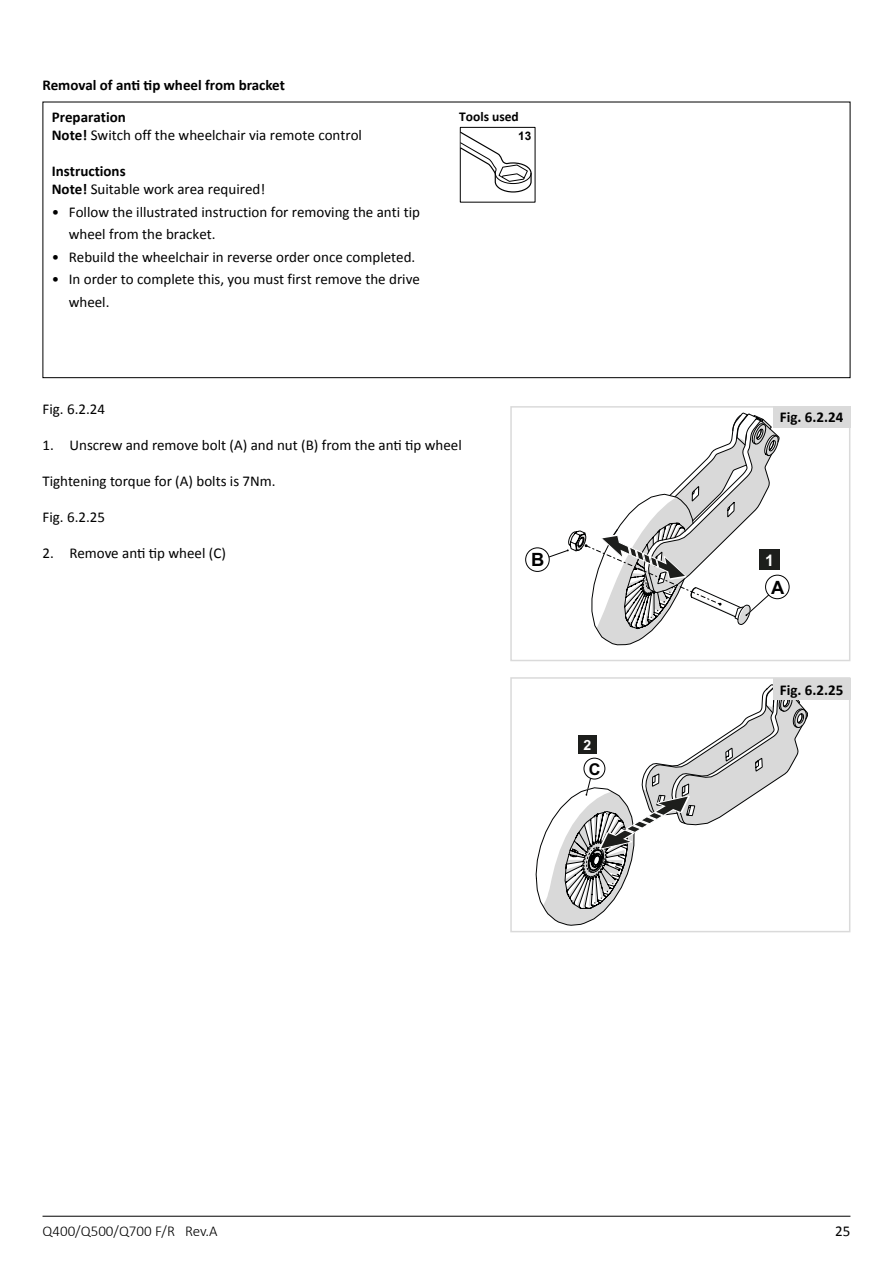
<style>
.page{position:relative;width:893px;height:1263px;background:#fff}
.page>*{position:absolute;margin:0;border:0;box-sizing:border-box;transform-origin:0 0}
.t1{font:700 18.3px "Arial";color:#000}
.t2{font:700 16.2px "Arial";color:#000}
.t3{font:700 15.9px "Arial";color:#fff}
.Text_SM{font:15px/22.5px "Calibri";color:#000}
.BODY_TEXT{font:15px "Calibri";color:#000}
.EN_Sub-heading_wo_nu{font:700 15px "Calibri";color:#000}
.SM_text{font:700 15px "Calibri";color:#000}
.t4{font:300 15px "Calibri";color:#000}
.t5{font:700 14.1px "Arial";color:#fff}
.SM_text-2{font:700 13.5px "Calibri";color:#000}
.t6{font:700 11.85px "Arial";color:#000}
.s1{font-weight:700}
</style>
<div class="page">
<hr style="left:43px;top:1216px;width:807px;height:1px;background:#000">
<div style="left:510px;top:677px;width:340px;height:255px;border:2px solid #dadada"></div>
<div style="left:773px;top:406px;width:77px;height:21px;background:#dadada"></div>
<div style="left:525px;top:548px;width:24px;height:23px;border:1px solid #000;border-radius:50%"></div>
<svg style="left:534px;top:378px;width:274px;height:555px"></svg>
<div style="left:510px;top:406px;width:340px;height:255px;border:2px solid #dadada"></div>
<div style="left:460px;top:127px;width:75px;height:75px;border:1px solid #000"></div>
<svg style="left:459px;top:131px;width:73px;height:62px"></svg>
<div style="left:773px;top:678px;width:77px;height:21px;background:#dadada"></div>
<p class="EN_Sub-heading_wo_nu" style="left:43px;top:75px;width:244px">Removal of anti tip wheel from bracket</p>
<p class="SM_text" style="left:52px;top:108px;width:76px">Preparation</p>
<p class="Text_SM" style="left:52px;top:124px;width:312px"><span class="s1">Note!</span> Switch off the wheelchair via remote control</p>
<p class="SM_text" style="left:52px;top:162px;width:75px">Instructions</p>
<p class="Text_SM" style="left:52px;top:178px;width:215px"><span class="s1">Note!</span> Suitable work area required!</p>
<p class="Text_SM" style="left:69px;top:200px;width:353px;text-indent:-17px">• Follow the illustrated instruction for removing the anti tip wheel from the bracket.</p>
<p class="Text_SM" style="left:52px;top:245px;width:365px">• Rebuild the wheelchair in reverse order once completed.</p>
<p class="Text_SM" style="left:69px;top:268px;width:353px;text-indent:-17px">• In order to complete this, you must first remove the drive wheel.</p>
<p class="SM_text-2" style="left:459px;top:108px;width:61px">Tools used</p>
<p class="t6" style="left:518px;top:127px;width:15px">13</p>
<p class="BODY_TEXT" style="left:43px;top:400px;width:64px">Fig. 6.2.24</p>
<p class="Text_SM" style="left:43px;top:434px;width:421px">1. Unscrew and remove bolt (A) and nut (B) from the anti tip wheel</p>
<p class="BODY_TEXT" style="left:43px;top:472px;width:235px">Tightening torque for (A) bolts is 7Nm.</p>
<p class="BODY_TEXT" style="left:43px;top:508px;width:64px">Fig. 6.2.25</p>
<p class="Text_SM" style="left:43px;top:542px;width:185px">2. Remove anti tip wheel (C)</p>
<p class="EN_Sub-heading_wo_nu" style="left:780px;top:408px;width:65px">Fig. 6.2.24</p>
<p class="t1" style="left:531px;top:547px;width:15px">B</p>
<p class="t3" style="left:765px;top:549px;width:10px">1</p>
<p class="t1" style="left:771px;top:574px;width:15px">A</p>
<p class="t5" style="left:584px;top:735px;width:9px">2</p>
<p class="t2" style="left:589px;top:757px;width:13px">C</p>
<p class="EN_Sub-heading_wo_nu" style="left:780px;top:680px;width:65px">Fig. 6.2.25</p>
<p class="t4" style="left:43px;top:1222px;width:177px">Q400/Q500/Q700 F/R Rev.A</p>
<p class="Text_SM" style="left:835px;top:1220px;width:17px">25</p>
</div>
